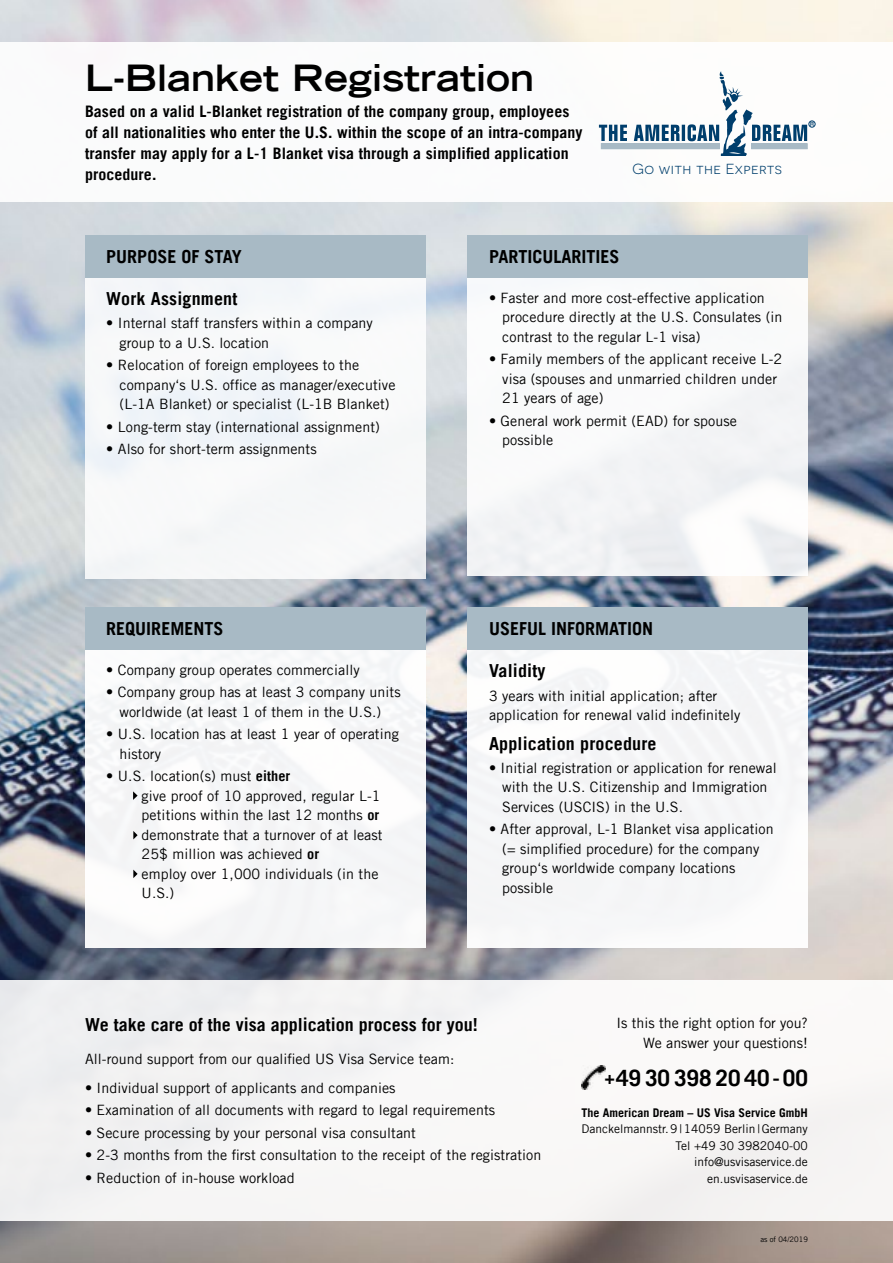
<style>
.page{position:relative;width:893px;height:1263px;background:#fff}
.page>*{position:absolute;margin:0;border:0;box-sizing:border-box;transform-origin:0 0}
.t1{font:700 expanded 36px "Trade Gothic LT";color:#000}
.t2{font:700 22.5px "Trade Gothic LT";color:#000}
.t3{font:700 18px "Trade Gothic LT";color:#000}
.t4{font:700 15.9px/21px "Trade Gothic LT";letter-spacing:.005em;color:#000}
.t5{font:14.55px "Novecentosanswide";letter-spacing:.03em;color:#003e6c}
.t6{font:14.25px/19.5px "Trade Gothic LT";letter-spacing:.005em;color:#000}
.t7{font:12px/16.5px "Trade Gothic LT";color:#000;text-align:right}
.t8{font:700 12px "Trade Gothic LT";color:#000}
.t9{font:7.5px "Trade Gothic LT";color:#000}
.s1{font-weight:700}
.s2{font-size:16.5px}
</style>
<div class="page">
<img style="left:0;top:0;width:893px;height:1263px">
<div style="left:0;top:980px;width:893px;height:240px;background:#f6f5f5"></div>
<div style="left:0;top:43px;width:893px;height:159px;background:#fff"></div>
<div style="left:601px;top:144px;width:118px;height:5px;background:#a8bac5"></div>
<div style="left:601px;top:143px;width:119px;height:6px;border:1px solid #a8bac5"></div>
<svg style="left:599px;top:125px;width:28px;height:16px"></svg>
<svg style="left:634px;top:125px;width:46px;height:16px"></svg>
<hr style="left:682px;top:125px;width:3px;height:16px;background:#003e6c">
<svg style="left:688px;top:71px;width:127px;height:85px"></svg>
<div style="left:85px;top:607px;width:340px;height:340px;background:#f6f7f8"></div>
<div style="left:85px;top:607px;width:340px;height:42px;background:#a8bac5"></div>
<div style="left:468px;top:607px;width:340px;height:340px;background:#f5f6f8"></div>
<div style="left:468px;top:607px;width:340px;height:42px;background:#a8bac5"></div>
<div style="left:85px;top:238px;width:340px;height:340px;background:#f6f7f9"></div>
<div style="left:85px;top:235px;width:340px;height:42px;background:#a8bac5"></div>
<div style="left:468px;top:235px;width:340px;height:340px;background:#f8f9fa"></div>
<div style="left:468px;top:235px;width:340px;height:42px;background:#a8bac5"></div>
<img style="left:581px;top:1065px;width:24px;height:24px">
<svg style="left:133px;top:791px;width:5px;height:9px"></svg>
<svg style="left:133px;top:870px;width:5px;height:8px"></svg>
<svg style="left:133px;top:831px;width:5px;height:8px"></svg>
<h1 class="t1" style="left:85px;top:54px;width:451px">L-Blanket Registration</h1>
<p class="t4" style="left:85px;top:100px;width:499px">Based on a valid L-Blanket registration of the company group, employees of all nationalities who enter the U.S. within the scope of an intra-company transfer may apply for a L-1 Blanket visa through a simplified application procedure.</p>
<p class="t5" style="left:632px;top:160px;width:151px">Go with the Experts</p>
<p class="t3" style="left:106px;top:245px;width:137px">PURPOSE OF STAY</p>
<p class="t3" style="left:489px;top:245px;width:132px">PARTICULARITIES</p>
<p class="t3" style="left:106px;top:288px;width:133px">Work Assignment</p>
<p class="t6" style="left:120px;top:313px;width:255px;text-indent:-13px">• Internal staff transfers within a company group to a U.S. location</p>
<p class="t6" style="left:120px;top:355px;width:277px;text-indent:-13px">• Relocation of foreign employees to the company‘s U.S. office as manager/executive (L-1A Blanket) or specialist (L-1B Blanket)</p>
<p class="t6" style="left:106px;top:417px;width:275px">• Long-term stay (international assignment)</p>
<p class="t6" style="left:106px;top:439px;width:212px">• Also for short-term assignments</p>
<p class="t6" style="left:502px;top:288px;width:282px;text-indent:-13px">• Faster and more cost-effective application procedure directly at the U.S. Consulates (in contrast to the regular L-1 visa)</p>
<p class="t6" style="left:502px;top:349px;width:281px;text-indent:-13px">• Family members of the applicant receive L-2 visa (spouses and unmarried children under<br>21 years of age)</p>
<p class="t6" style="left:502px;top:411px;width:236px;text-indent:-13px">• General work permit (EAD) for spouse possible</p>
<p class="t3" style="left:106px;top:617px;width:119px">REQUIREMENTS</p>
<p class="t3" style="left:489px;top:617px;width:166px">USEFUL INFORMATION</p>
<p class="t3" style="left:489px;top:660px;width:58px">Validity</p>
<p class="t6" style="left:489px;top:685px;width:253px">3 years with initial application; after application for renewal valid indefinitely</p>
<p class="t6" style="left:106px;top:660px;width:255px">• Company group operates commercially</p>
<p class="t6" style="left:106px;top:682px;width:296px;text-align:center">• Company group has at least 3 company units worldwide (at least 1 of them in the U.S.)</p>
<p class="t6" style="left:120px;top:724px;width:281px;text-indent:-13px">• U.S. location has at least 1 year of operating history</p>
<p class="t6" style="left:142px;top:766px;width:242px;text-indent:-35px">• U.S. location(s) must <span class="s1">either<br></span>give proof of 10 approved, regular L-1 petitions within the last 12 months <span class="s1">or </span>demonstrate that a turnover of at least<br>25$ million was achieved <span class="s1">or<br></span>employ over 1,000 individuals (in the<br>U.S.)</p>
<p class="t6" style="left:502px;top:758px;width:276px;text-indent:-13px">• Initial registration or application for renewal with the U.S. Citizenship and Immigration<br>Services (USCIS) in the U.S.</p>
<p class="t3" style="left:489px;top:732px;width:169px">Application procedure</p>
<p class="t6" style="left:502px;top:819px;width:273px;text-indent:-13px">• After approval, L-1 Blanket visa application (= simplified procedure) for the company group‘s worldwide company locations possible</p>
<p class="t3" style="left:85px;top:1013px;width:394px">We take care of the visa application process for you!</p>
<p class="t6" style="left:85px;top:1049px;width:371px">All-round support from our qualified US Visa Service team:</p>
<p class="t6" style="left:85px;top:1077px;width:312px">• Individual support of applicants and companies</p>
<p class="t6" style="left:85px;top:1100px;width:412px">• Examination of all documents with regard to legal requirements</p>
<p class="t6" style="left:85px;top:1122px;width:332px">• Secure processing by your personal visa consultant</p>
<p class="t6" style="left:85px;top:1145px;width:458px">• 2-3 months from the first consultation to the receipt of the registration</p>
<p class="t6" style="left:85px;top:1168px;width:211px">• Reduction of in-house workload</p>
<p class="t6" style="left:616px;top:1013px;width:193px;text-align:right">Is this the right option for you?<br>We answer your questions!</p>
<h2 class="t2" style="left:605px;top:1064px;width:205px"><span class="s2">+</span> 49 30 398 20 40 - 00</h2>
<p class="t8" style="left:581px;top:1105px;width:228px">The American Dream – US Visa Service GmbH</p>
<p class="t7" style="left:581px;top:1120px;width:228px">Danckelmannstr. 9 | 14059 Berlin | Germany<br>Tel +49 30 3982040-00 info@usvisaservice.de<br>en.usvisaservice.de</p>
<p class="t9" style="left:760px;top:1234px;width:49px">as of 04/2019</p>
</div>
